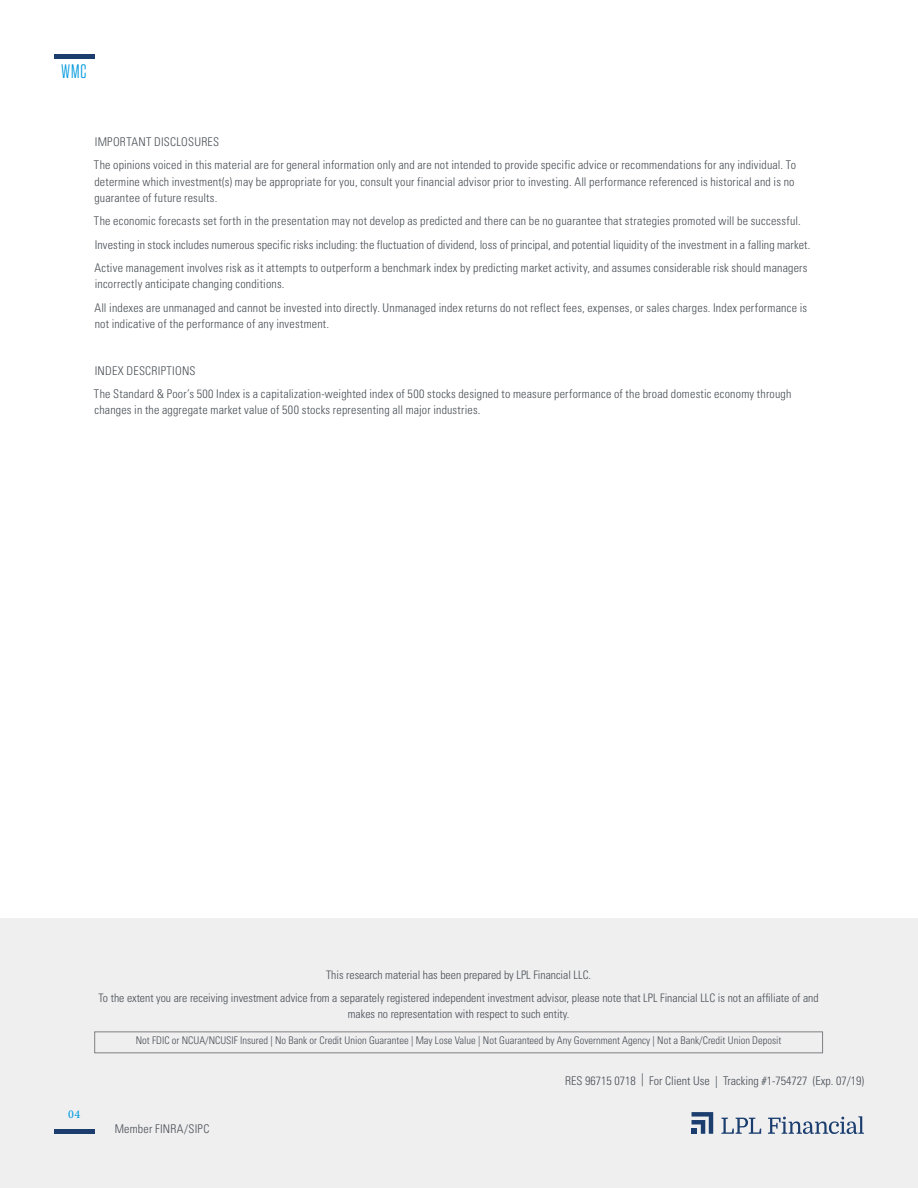
<style>
.page{position:relative;width:918px;height:1188px;background:#fff}
.page>*{position:absolute;margin:0;border:0;box-sizing:border-box;transform-origin:0 0}
.t1{font:19.5px "Tungsten Narrow";color:#009ade}
.t2{font:300 condensed 12px/23.2px "Univers LT Std";letter-spacing:.015em;color:#484f55}
.t3{font:500 12px "Minion Pro";color:#009ade}
.t4{font:300 condensed 11.7px/22.8px "Univers LT Std";color:#484f55;text-align:center}
.t5{font:300 condensed 10.5px "Univers LT Std";color:#484f55}
.s1{font-size:12.9px}
</style>
<div class="page">
<div style="left:0;top:918px;width:918px;height:270px;background:#efeff0"></div>
<div style="left:94px;top:1031px;width:729px;height:22px;border:1px solid #807f83"></div>
<hr style="left:54px;top:1130px;width:40px;height:4px;background:#1b3e6f">
<hr style="left:54px;top:54px;width:40px;height:4px;background:#1b3e6f">
<svg style="left:692px;top:1112px;width:21px;height:22px"></svg>
<svg style="left:721px;top:1118px;width:40px;height:16px"></svg>
<svg style="left:768px;top:1116px;width:96px;height:18px"></svg>
<h1 class="t1" style="left:61px;top:62px;width:27px">WMC</h1>
<p class="t2" style="left:94px;top:130px;width:704px">IMPORTANT DISCLOSURES<br>The opinions voiced in this material are for general information only and are not intended to provide specific advice or recommendations for any individual. To</p>
<p class="t2" style="left:94px;top:173px;width:702px;line-height:16.5px">determine which investment(s) may be appropriate for you, consult your financial advisor prior to investing. All performance referenced is historical and is no guarantee of future results.</p>
<p class="t2" style="left:94px;top:209px;width:718px">The economic forecasts set forth in the presentation may not develop as predicted and there can be no guarantee that strategies promoted will be successful.<br>Investing in stock includes numerous specific risks including: the fluctuation of dividend, loss of principal, and potential liquidity of the investment in a falling market.<br>Active management involves risk as it attempts to outperform a benchmark index by predicting market activity, and assumes considerable risk should managers</p>
<p class="t2" style="left:94px;top:272px;width:714px">incorrectly anticipate changing conditions.<br>All indexes are unmanaged and cannot be invested into directly. Unmanaged index returns do not reflect fees, expenses, or sales charges. Index performance is</p>
<p class="t2" style="left:95px;top:312px;width:236px">not indicative of the performance of any investment.</p>
<p class="t2" style="left:94px;top:359px;width:699px">INDEX DESCRIPTIONS<br>The Standard &amp; Poor’s 500 Index is a capitalization-weighted index of 500 stocks designed to measure performance of the broad domestic economy through</p>
<p class="t2" style="left:95px;top:398px;width:388px">changes in the aggregate market value of 500 stocks representing all major industries.</p>
<p class="t3" style="left:68px;top:1106px;width:14px">04</p>
<p class="t4" style="left:99px;top:964px;width:722px">This research material has been prepared by LPL Financial LLC.<br>To the extent you are receiving investment advice from a separately registered independent investment advisor, please note that LPL Financial LLC is not an affiliate of and</p>
<p class="t4" style="left:348px;top:1003px;width:223px">makes no representation with respect to such entity.</p>
<p class="t5" style="left:136px;top:1034px;width:647px">Not FDIC or NCUA/NCUSIF Insured | No Bank or Credit Union Guarantee | May Lose Value | Not Guaranteed by Any Government Agency | Not a Bank/Credit Union Deposit</p>
<p class="t2" style="left:115px;top:1117px;width:96px">Member FINRA/SIPC</p>
<p class="t2" style="left:565px;top:1069px;width:300px">RES 96715 0718 <span class="s1">|</span> For Client Use | Tracking #1-754727 (Exp. 07/19)</p>
</div>
